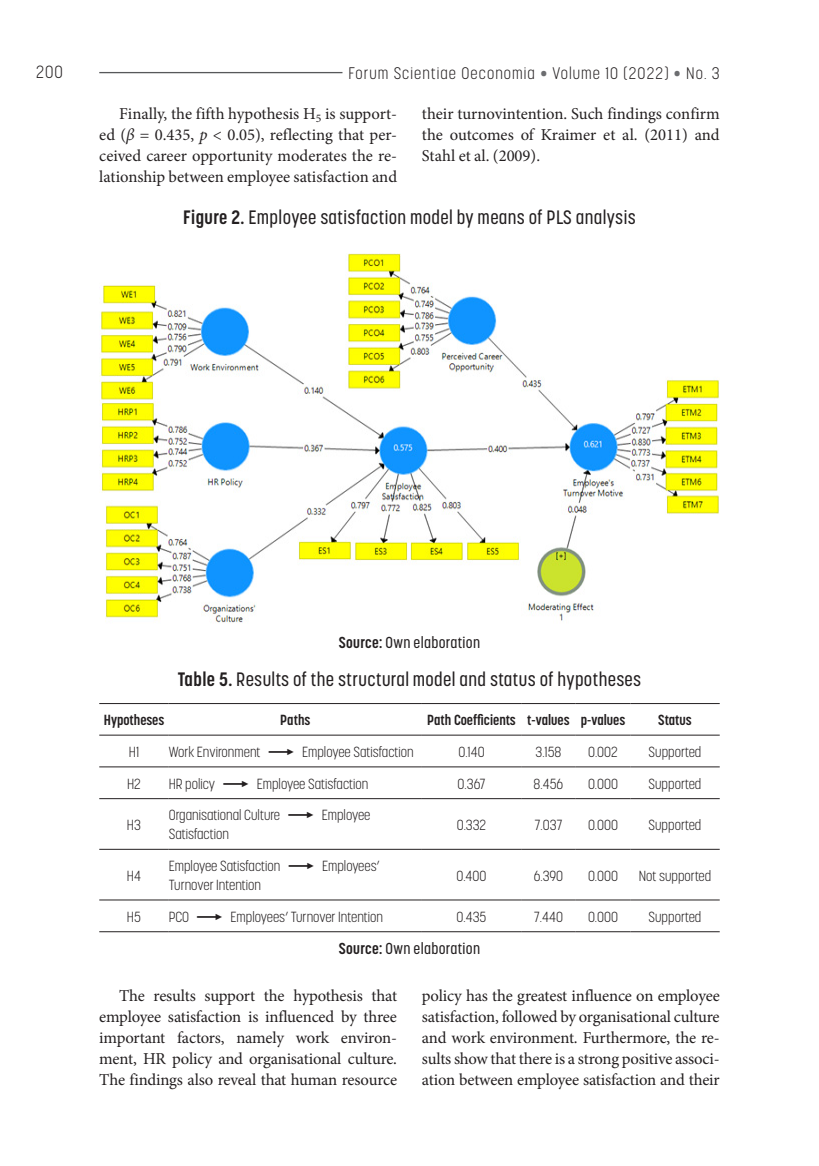
<style>
.page{position:relative;width:819px;height:1166px;background:#fff}
.page>*{position:absolute;margin:0;border:0;box-sizing:border-box;transform-origin:0 0}
.t1{font:500 19.25px "Korolev Condensed";letter-spacing:.02em;color:#231f20}
.t2{font:300 17.5px "Korolev Condensed";color:#231f20}
.t3{font:16.62px/21px "Minion Pro";letter-spacing:-.005em;color:#231f20;text-align:justify}
.t4{font:300 16.62px "Korolev Condensed";letter-spacing:.065em;color:#231f20}
.t5{font:500 15.75px "Korolev Condensed";letter-spacing:.02em;color:#231f20}
.t6{font:300 14.53px/18.9px "Korolev Condensed";color:#231f20}
.t7{font:700 14.53px "Korolev Condensed";color:#231f20}
.s1{color:#6c6d70}
.s2{font-style:italic}
.s3{font-weight:700}
</style>
<div class="page">
<hr style="left:99px;top:72px;width:243px;height:1px;background:#57585a">
<img style="left:100px;top:253px;width:619px;height:370px">
<hr style="left:99px;top:703px;width:70px;height:1px;background:#231f20">
<hr style="left:169px;top:703px;width:253px;height:1px;background:#231f20">
<hr style="left:422px;top:703px;width:99px;height:1px;background:#231f20">
<hr style="left:521px;top:703px;width:54px;height:1px;background:#231f20">
<hr style="left:575px;top:703px;width:55px;height:1px;background:#231f20">
<hr style="left:630px;top:703px;width:89px;height:1px;background:#231f20">
<hr style="left:99px;top:735px;width:70px;height:1px;background:#231f20">
<hr style="left:169px;top:735px;width:253px;height:1px;background:#231f20">
<hr style="left:422px;top:735px;width:99px;height:1px;background:#231f20">
<hr style="left:521px;top:735px;width:54px;height:1px;background:#231f20">
<hr style="left:575px;top:735px;width:55px;height:1px;background:#231f20">
<hr style="left:630px;top:735px;width:89px;height:1px;background:#231f20">
<hr style="left:99px;top:766px;width:70px;height:1px;background:#231f20">
<hr style="left:169px;top:766px;width:253px;height:1px;background:#231f20">
<hr style="left:422px;top:766px;width:99px;height:1px;background:#231f20">
<hr style="left:521px;top:766px;width:54px;height:1px;background:#231f20">
<hr style="left:575px;top:766px;width:55px;height:1px;background:#231f20">
<hr style="left:630px;top:766px;width:89px;height:1px;background:#231f20">
<hr style="left:99px;top:798px;width:70px;height:1px;background:#231f20">
<hr style="left:169px;top:798px;width:253px;height:1px;background:#231f20">
<hr style="left:422px;top:798px;width:99px;height:1px;background:#231f20">
<hr style="left:521px;top:798px;width:54px;height:1px;background:#231f20">
<hr style="left:575px;top:798px;width:55px;height:1px;background:#231f20">
<hr style="left:630px;top:798px;width:89px;height:1px;background:#231f20">
<hr style="left:99px;top:849px;width:70px;height:1px;background:#231f20">
<hr style="left:169px;top:849px;width:253px;height:1px;background:#231f20">
<hr style="left:422px;top:849px;width:99px;height:1px;background:#231f20">
<hr style="left:521px;top:849px;width:54px;height:1px;background:#231f20">
<hr style="left:575px;top:849px;width:55px;height:1px;background:#231f20">
<hr style="left:630px;top:849px;width:89px;height:1px;background:#231f20">
<hr style="left:99px;top:899px;width:70px;height:1px;background:#231f20">
<hr style="left:169px;top:899px;width:253px;height:1px;background:#231f20">
<hr style="left:422px;top:899px;width:99px;height:1px;background:#231f20">
<hr style="left:521px;top:899px;width:54px;height:1px;background:#231f20">
<hr style="left:575px;top:899px;width:55px;height:1px;background:#231f20">
<hr style="left:630px;top:899px;width:89px;height:1px;background:#231f20">
<hr style="left:99px;top:931px;width:70px;height:1px;background:#231f20">
<hr style="left:169px;top:931px;width:253px;height:1px;background:#231f20">
<hr style="left:422px;top:931px;width:99px;height:1px;background:#231f20">
<hr style="left:521px;top:931px;width:54px;height:1px;background:#231f20">
<hr style="left:575px;top:931px;width:55px;height:1px;background:#231f20">
<hr style="left:630px;top:931px;width:89px;height:1px;background:#231f20">
<p class="t2" style="left:36px;top:62px;width:28px">200</p>
<p class="t4" style="left:348px;top:64px;width:372px">Forum Scientiae Oeconomia <span class="s1">•</span> Volume 10 (2022) <span class="s1">•</span> No. 3</p>
<p class="t3" style="left:99px;top:103px;width:299px;text-indent:20px">Finally, the fifth hypothesis H<sub>5</sub> is support&shy;ed (<span class="s2">β</span> = 0.435, <span class="s2">p</span> &lt; 0.05), reflecting that per&shy;ceived career opportunity moderates the re&shy;lationship between employee satisfaction and</p>
<p class="t3" style="left:422px;top:103px;width:299px">their turnovintention. Such findings confirm the outcomes of Kraimer et al. (2011) and Stahl et al. (2009).</p>
<p class="t1" style="left:183px;top:206px;width:454px"><span class="s3">Figure 2.</span> Employee satisfaction model by means of PLS analysis</p>
<p class="t5" style="left:339px;top:633px;width:143px"><span class="s3">Source:</span> Own elaboration</p>
<p class="t1" style="left:178px;top:668px;width:465px"><span class="s3">Table 5.</span> Results of the structural model and status of hypotheses</p>
<p class="t7" style="left:104px;top:711px;width:62px">Hypotheses</p>
<p class="t7" style="left:280px;top:711px;width:31px">Paths</p>
<p class="t7" style="left:427px;top:711px;width:199px">Path Coefficients t-values p-values</p>
<p class="t7" style="left:658px;top:711px;width:35px">Status</p>
<p class="t6" style="left:129px;top:742px;width:12px">H1</p>
<p class="t6" style="left:169px;top:742px;width:246px">Work Environment ➞ Employee Satisfaction</p>
<p class="t6" style="left:458px;top:742px;width:28px">0.140</p>
<p class="t6" style="left:535px;top:742px;width:27px">3.158</p>
<p class="t6" style="left:588px;top:742px;width:31px">0.002</p>
<p class="t6" style="left:648px;top:742px;width:54px">Supported</p>
<p class="t6" style="left:127px;top:774px;width:15px">H2</p>
<p class="t6" style="left:169px;top:774px;width:201px">HR policy ➞ Employee Satisfaction</p>
<p class="t6" style="left:457px;top:774px;width:29px">0.367</p>
<p class="t6" style="left:533px;top:774px;width:31px">8.456</p>
<p class="t6" style="left:588px;top:774px;width:32px">0.000</p>
<p class="t6" style="left:648px;top:774px;width:54px">Supported</p>
<p class="t6" style="left:127px;top:815px;width:16px">H3</p>
<p class="t6" style="left:169px;top:806px;width:203px">Organisational Culture ➞ Employee<br>Satisfaction</p>
<p class="t6" style="left:456px;top:815px;width:31px">0.332</p>
<p class="t6" style="left:534px;top:815px;width:29px">7.037</p>
<p class="t6" style="left:588px;top:815px;width:32px">0.000</p>
<p class="t6" style="left:648px;top:815px;width:54px">Supported</p>
<p class="t6" style="left:127px;top:866px;width:16px">H4</p>
<p class="t6" style="left:169px;top:856px;width:212px">Employee Satisfaction ➞ Employees’<br>Turnover Intention</p>
<p class="t6" style="left:456px;top:866px;width:32px">0.400</p>
<p class="t6" style="left:533px;top:866px;width:31px">6.390</p>
<p class="t6" style="left:588px;top:866px;width:32px">0.000</p>
<p class="t6" style="left:638px;top:866px;width:74px">Not supported</p>
<p class="t6" style="left:127px;top:907px;width:16px">H5</p>
<p class="t6" style="left:169px;top:907px;width:216px">PCO ➞ Employees’ Turnover Intention</p>
<p class="t6" style="left:456px;top:907px;width:31px">0.435</p>
<p class="t6" style="left:534px;top:907px;width:31px">7.440</p>
<p class="t6" style="left:588px;top:907px;width:32px">0.000</p>
<p class="t6" style="left:648px;top:907px;width:54px">Supported</p>
<p class="t5" style="left:339px;top:939px;width:143px"><span class="s3">Source:</span> Own elaboration</p>
<p class="t3" style="left:99px;top:985px;width:299px;text-indent:20px">The results support the hypothesis that employee satisfaction is influenced by three important factors, namely work environ&shy;ment, HR policy and organisational culture.<br>The findings also reveal that human resource</p>
<p class="t3" style="left:422px;top:985px;width:299px">policy has the greatest influence on employee satisfaction, followed by organisational culture and work environment. Furthermore, the re&shy;sults show that there is a strong positive associ&shy;ation between employee satisfaction and their</p>
</div>
